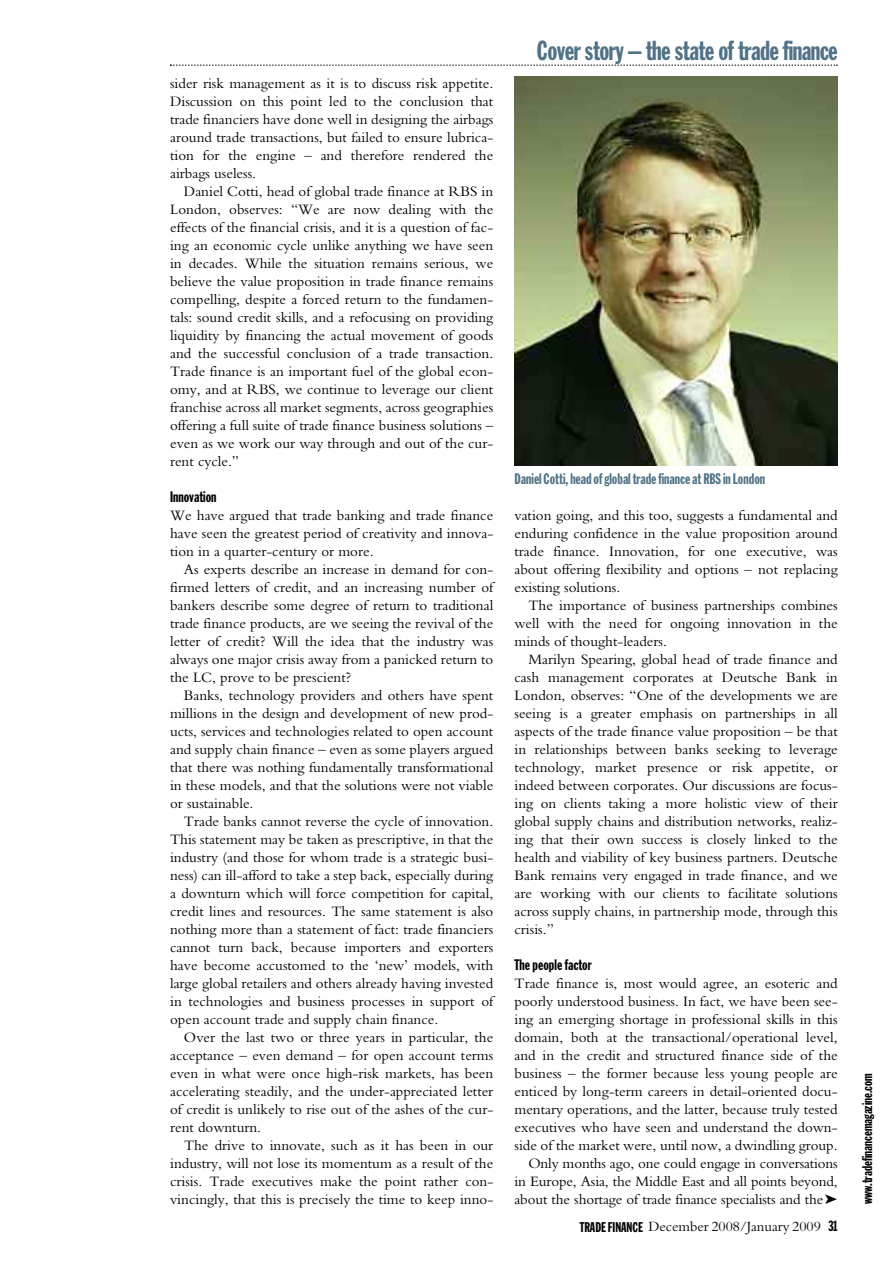
<style>
.page{position:relative;width:893px;height:1263px;background:#fff}
.page>*{position:absolute;margin:0;border:0;box-sizing:border-box;transform-origin:0 0}
.t1{font:27px "Franklin Gothic Extra Cond";letter-spacing:-.02em;color:#517287}
.t2{font:15px/18px "Bembo";color:#000;text-align:justify}
.t3{font:15px "Franklin Gothic Extra Cond";color:#517287}
.t4{font:15px "Franklin Gothic Extra Cond";color:#000}
.t5{font:14.7px "Bembo";color:#000}
.t6{font:13.8px "Franklin Gothic Extra Cond";color:#000}
.s1{font-family:"Franklin Gothic Extra Cond";font-size:13.8px}
.s2{font-family:"Franklin Gothic Extra Cond"}
</style>
<div class="page">
<svg style="left:170px;top:64px;width:668px;height:2px"></svg>
<img style="left:514px;top:76px;width:324px;height:390px">
<p class="t2" style="left:170px;top:76px;width:325px">sider risk management as it is to discuss risk appetite.<br>Discussion on this point led to the conclusion that trade financiers have done well in designing the airbags around trade transactions, but failed to ensure lubrica&shy;tion for the engine – and therefore rendered the airbags useless.</p>
<p class="t2" style="left:170px;top:184px;width:325px;text-indent:14px">Daniel Cotti, head of global trade finance at RBS in London, observes: “We are now dealing with the effects of the financial crisis, and it is a question of fac&shy;ing an economic cycle unlike anything we have seen in decades. While the situation remains serious, we believe the value proposition in trade finance remains compelling, despite a forced return to the fundamen&shy;tals: sound credit skills, and a refocusing on providing liquidity by financing the actual movement of goods and the successful conclusion of a trade transaction.<br>Trade finance is an important fuel of the global econ&shy;omy, and at RBS, we continue to leverage our client franchise across all market segments, across geographies offering a full suite of trade finance business solutions – even as we work our way through and out of the cur&shy;rent cycle.”</p>
<p class="t4" style="left:170px;top:491px;width:48px">Innovation</p>
<p class="t2" style="left:170px;top:508px;width:325px">We have argued that trade banking and trade finance have seen the greatest period of creativity and innova&shy;tion in a quarter-century or more.</p>
<p class="t2" style="left:170px;top:562px;width:325px;text-indent:14px">As experts describe an increase in demand for con&shy;firmed letters of credit, and an increasing number of bankers describe some degree of return to traditional trade finance products, are we seeing the revival of the letter of credit? Will the idea that the industry was always one major crisis away from a panicked return to the LC, prove to be prescient?</p>
<p class="t2" style="left:170px;top:688px;width:325px;text-indent:14px">Banks, technology providers and others have spent millions in the design and development of new prod&shy;ucts, services and technologies related to open account and supply chain finance – even as some players argued that there was nothing fundamentally transformational in these models, and that the solutions were not viable or sustainable.</p>
<p class="t2" style="left:170px;top:814px;width:325px;text-indent:14px">Trade banks cannot reverse the cycle of innovation.<br>This statement may be taken as prescriptive, in that the industry (and those for whom trade is a strategic busi&shy;ness) can ill-afford to take a step back, especially during a downturn which will force competition for capital, credit lines and resources. The same statement is also nothing more than a statement of fact: trade financiers cannot turn back, because importers and exporters have become accustomed to the ‘new’ models, with large global retailers and others already having invested in technologies and business processes in support of open account trade and supply chain finance.</p>
<p class="t2" style="left:170px;top:1030px;width:325px;text-indent:14px">Over the last two or three years in particular, the acceptance – even demand – for open account terms even in what were once high-risk markets, has been accelerating steadily, and the under-appreciated letter of credit is unlikely to rise out of the ashes of the cur&shy;rent downturn.</p>
<p class="t2" style="left:170px;top:1138px;width:325px;text-indent:14px">The drive to innovate, such as it has been in our industry, will not lose its momentum as a result of the crisis. Trade executives make the point rather con&shy;vincingly, that this is precisely the time to keep inno-</p>
<h1 class="t1" style="left:537px;top:41px;width:302px">Cover story – the state of trade finance</h1>
<p class="t3" style="left:514px;top:473px;width:252px">Daniel Cotti,headofglobaltradefinanceat RBSinLondon</p>
<p class="t2" style="left:514px;top:508px;width:325px">vation going, and this too, suggests a fundamental and enduring confidence in the value proposition around trade finance. Innovation, for one executive, was about offering flexibility and options – not replacing existing solutions.</p>
<p class="t2" style="left:514px;top:598px;width:325px;text-indent:14px">The importance of business partnerships combines well with the need for ongoing innovation in the minds of thought-leaders.</p>
<p class="t2" style="left:514px;top:652px;width:325px;text-indent:14px">Marilyn Spearing, global head of trade finance and cash management corporates at Deutsche Bank in London, observes: “One of the developments we are seeing is a greater emphasis on partnerships in all aspects of the trade finance value proposition – be that in relationships between banks seeking to leverage technology, market presence or risk appetite, or indeed between corporates. Our discussions are focus&shy;ing on clients taking a more holistic view of their global supply chains and distribution networks, realiz&shy;ing that their own success is closely linked to the health and viability of key business partners. Deutsche Bank remains very engaged in trade finance, and we are working with our clients to facilitate solutions across supply chains, in partnership mode, through this crisis.”</p>
<p class="t4" style="left:514px;top:959px;width:79px">The people factor</p>
<p class="t2" style="left:514px;top:976px;width:325px;text-align:right">Trade finance is, most would agree, an esoteric and poorly understood business. In fact, we have been see&shy;ing an emerging shortage in professional skills in this domain, both at the transactional/operational level, and in the credit and structured finance side of the business – the former because less young people are enticed by long-term careers in detail-oriented docu&shy;mentary operations, and the latter, because truly tested executives who have seen and understand the down&shy;side of the market were, until now, a dwindling group.<br>Only months ago, one could engage in conversations in Europe, Asia, the Middle East and all points beyond, about the shortage of trade finance specialists and the➤</p>
<p class="t5" style="left:580px;top:1221px;width:259px"><span class="s1">TRADEFINANCE</span> December 2008/January 2009 <span class="s2">31</span></p>
<p class="t6" style="left:862px;top:1204px;width:132px;rotate:-90deg">www.tradefinancemagazine.com</p>
</div>
